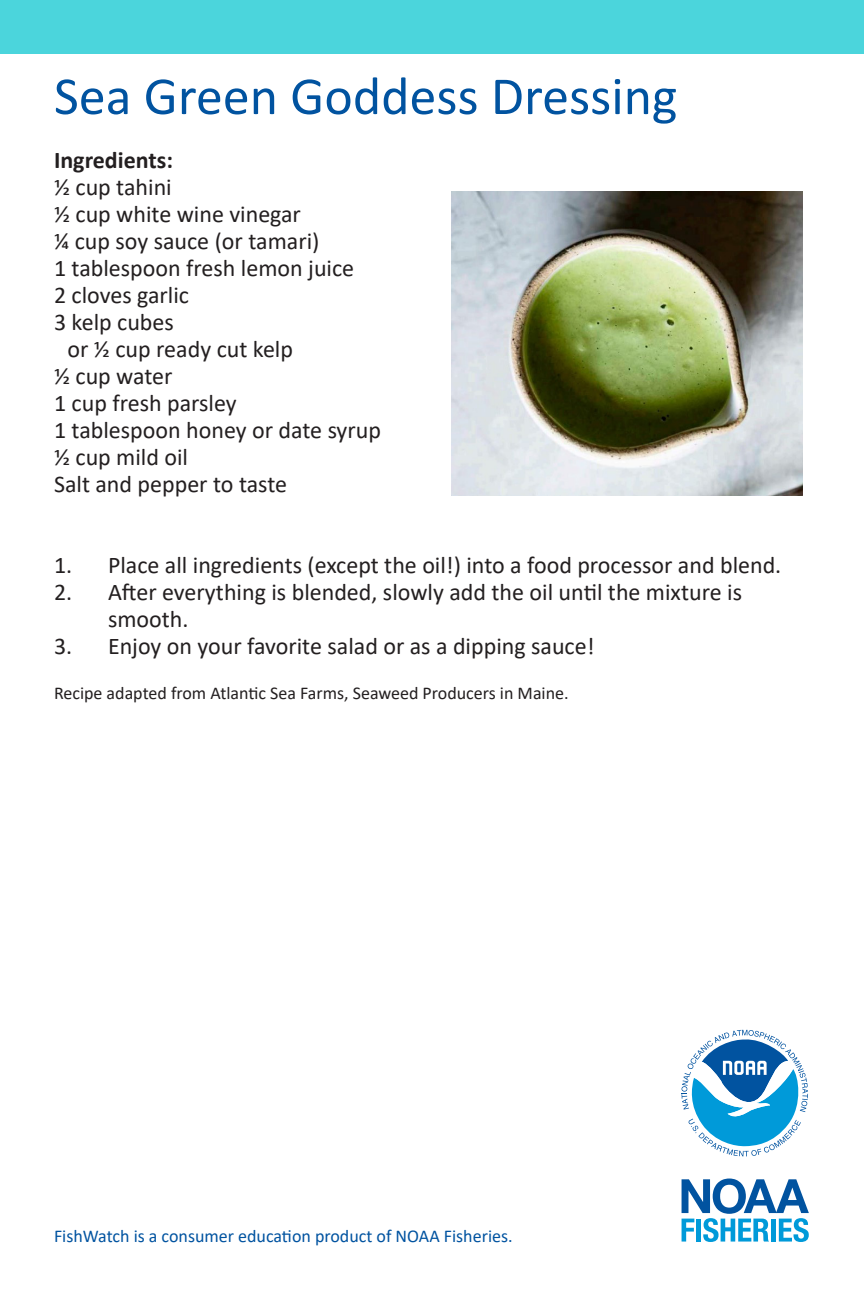
<style>
.page{position:relative;width:864px;height:1296px;background:#fff}
.page>*{position:absolute;margin:0;border:0;box-sizing:border-box;transform-origin:0 0}
.recipe_name{font:54px "Calibri";color:#0153a0}
.hanging_indent{font:24px/27px "Calibri";color:#231f20}
.Basic_no_space{font:700 24px "Calibri";color:#231f20}
.Basic_no_space-2{font:18px "Calibri";color:#231f20}
.t1{font:18px "Calibri";color:#0153a0}
</style>
<div class="page">
<svg style="left:682px;top:1030px;width:126px;height:126px"></svg>
<svg style="left:682px;top:1179px;width:127px;height:63px"></svg>
<div style="left:0;top:0;width:864px;height:53px;background:#4bd5dc"></div>
<img style="left:451px;top:192px;width:352px;height:304px">
<p class="recipe_name" style="left:54px;top:59px;width:625px">Sea Green Goddess Dressing</p>
<p class="Basic_no_space" style="left:54px;top:143px;width:121px">Ingredients:</p>
<p class="hanging_indent" style="left:54px;top:173px;width:119px">½ cup tahini</p>
<p class="hanging_indent" style="left:54px;top:200px;width:249px">½ cup white wine vinegar</p>
<p class="hanging_indent" style="left:54px;top:227px;width:267px">¼ cup soy sauce (or tamari)</p>
<p class="hanging_indent" style="left:54px;top:254px;width:302px">1 tablespoon fresh lemon juice</p>
<p class="hanging_indent" style="left:54px;top:281px;width:137px">2 cloves garlic</p>
<p class="hanging_indent" style="left:54px;top:308px;width:121px">3 kelp cubes</p>
<p class="hanging_indent" style="left:68px;top:335px;width:227px">or ½ cup ready cut kelp</p>
<p class="hanging_indent" style="left:54px;top:362px;width:120px">½ cup water</p>
<p class="hanging_indent" style="left:54px;top:389px;width:184px">1 cup fresh parsley</p>
<p class="hanging_indent" style="left:54px;top:416px;width:329px">1 tablespoon honey or date syrup</p>
<p class="hanging_indent" style="left:54px;top:443px;width:136px">½ cup mild oil</p>
<p class="hanging_indent" style="left:54px;top:470px;width:235px">Salt and pepper to taste</p>
<p class="hanging_indent" style="left:54px;top:551px;width:729px">1. Place all ingredients (except the oil!) into a food processor and blend.</p>
<p class="hanging_indent" style="left:108px;top:578px;width:636px;text-indent:-54px">2. After everything is blended, slowly add the oil until the mixture is smooth.</p>
<p class="hanging_indent" style="left:54px;top:632px;width:542px">3. Enjoy on your favorite salad or as a dipping sauce!</p>
<p class="Basic_no_space-2" style="left:54px;top:681px;width:516px">Recipe adapted from Atlantic Sea Farms, Seaweed Producers in Maine.</p>
<p class="t1" style="left:54px;top:1224px;width:460px">FishWatch is a consumer education product of NOAA Fisheries.</p>
</div>
